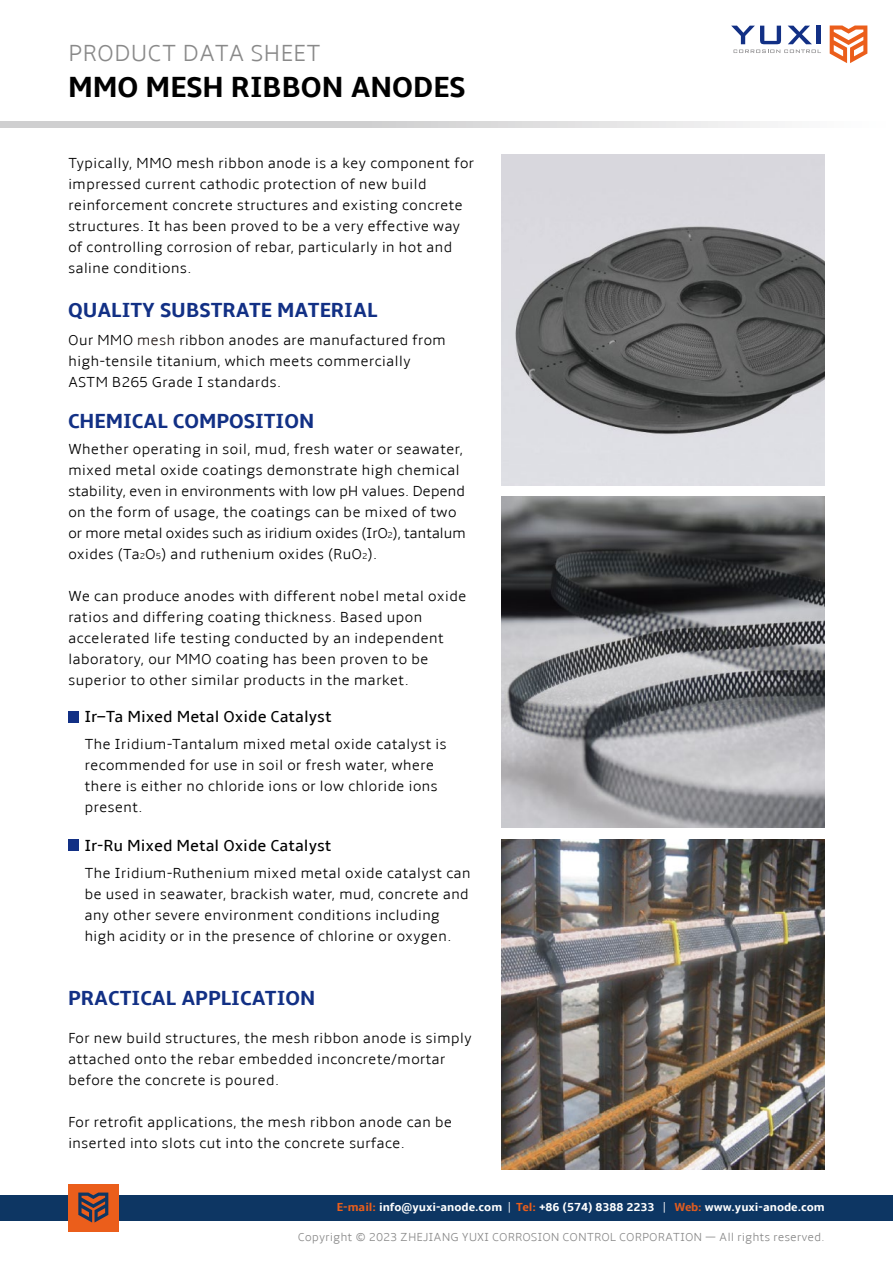
<style>
.page{position:relative;width:893px;height:1263px;background:#fff}
.page>*{position:absolute;margin:0;border:0;box-sizing:border-box;transform-origin:0 0}
.t1{font:700 30px "Amble";color:#000}
.t2{font:300 24px "Amble";color:#898989}
.t3{font:700 21px "Amble";color:#123085}
.t4{font:16.5px "Amble";color:#000}
.t5{font:300 15px/21px "Amble";color:#000}
.t6{font:300 12px "Amble";color:#898989}
.t7{font:700 12px "Amble";color:#fff}
.s1{color:#221815}
.s2{font-size:9px}
.s3{color:#eb5e1b}
.s4{font-weight:300}
.s5{color:#df5c20}
</style>
<div class="page">
<svg style="left:830px;top:26px;width:37px;height:37px"></svg>
<svg style="left:731px;top:26px;width:90px;height:27px"></svg>
<svg style="left:0;top:122px;width:778px;height:6px;background:#d9d8d9"></svg>
<div style="left:0;top:1195px;width:893px;height:25px;background:#0d3663"></div>
<div style="left:68px;top:1184px;width:51px;height:47px;background:#eb5e1b"></div>
<svg style="left:78px;top:1192px;width:30px;height:30px"></svg>
<div style="left:68px;top:711px;width:10px;height:11px;background:#123085"></div>
<div style="left:68px;top:840px;width:10px;height:11px;background:#123085"></div>
<img style="left:501px;top:155px;width:324px;height:330px">
<img style="left:501px;top:497px;width:324px;height:330px">
<img style="left:501px;top:839px;width:324px;height:331px">
<h2 class="t2" style="left:68px;top:40px;width:254px">PRODUCT DATA SHEET</h2>
<h1 class="t1" style="left:68px;top:69px;width:399px">MMO MESH RIBBON ANODES</h1>
<p class="t5" style="left:68px;top:152px;width:408px">Typically, MMO mesh ribbon anode is a key component for impressed current cathodic protection of new build reinforcement concrete structures and existing concrete structures. It has been proved to be a very effective way of controlling corrosion of rebar, particularly in hot and saline conditions.</p>
<h3 class="t3" style="left:68px;top:298px;width:311px">QUALITY SUBSTRATE MATERIAL</h3>
<p class="t5" style="left:68px;top:330px;width:379px">Our MMO <span class="s1">mesh</span> ribbon anodes are manufactured from high-tensile titanium, which meets commercially<br>ASTM B265 Grade I standards.</p>
<h3 class="t3" style="left:68px;top:409px;width:248px">CHEMICAL COMPOSITION</h3>
<p class="t5" style="left:68px;top:439px;width:399px">Whether operating in soil, mud, fresh water or seawater, mixed metal oxide coatings demonstrate high chemical stability, even in environments with low pH values. Depend on the form of usage, the coatings can be mixed of two or more metal oxides such as iridium oxides (IrO<span class="s2">2</span>), tantalum oxides (Ta<span class="s2">2</span>O<span class="s2">5</span>) and ruthenium oxides (RuO<span class="s2">2</span>).</p>
<p class="t5" style="left:68px;top:586px;width:400px">We can produce anodes with different nobel metal oxide ratios and differing coating thickness. Based upon accelerated life testing conducted by an independent laboratory, our MMO coating has been proven to be superior to other similar products in the market.</p>
<p class="t4" style="left:84px;top:707px;width:249px">Ir–Ta Mixed Metal Oxide Catalyst</p>
<p class="t5" style="left:84px;top:734px;width:364px">The Iridium-Tantalum mixed metal oxide catalyst is recommended for use in soil or fresh water, where there is either no chloride ions or low chloride ions present.</p>
<p class="t4" style="left:84px;top:836px;width:249px">Ir-Ru Mixed Metal Oxide Catalyst</p>
<p class="t5" style="left:84px;top:863px;width:388px">The Iridium-Ruthenium mixed metal oxide catalyst can be used in seawater, brackish water, mud, concrete and any other severe environment conditions including high acidity or in the presence of chlorine or oxygen.</p>
<h3 class="t3" style="left:68px;top:985px;width:249px">PRACTICAL APPLICATION</h3>
<p class="t5" style="left:68px;top:1027px;width:405px">For new build structures, the mesh ribbon anode is simply attached onto the rebar embedded inconcrete/mortar before the concrete is poured.</p>
<p class="t5" style="left:68px;top:1111px;width:386px">For retrofit applications, the mesh ribbon anode can be inserted into slots cut into the concrete surface.</p>
<p class="t7" style="left:337px;top:1200px;width:489px"><span class="s3">E-mail:</span> info@yuxi-anode.com <span class="s4">|</span> <span class="s3">Tel:</span> +86 (574) 8388 2233 <span class="s4">|</span> <span class="s5">Web:</span> www.yuxi-anode.com</p>
<p class="t6" style="left:298px;top:1230px;width:529px">Copyright © 2023 ZHEJIANG YUXI CORROSION CONTROL CORPORATION — All rights reserved.</p>
</div>
